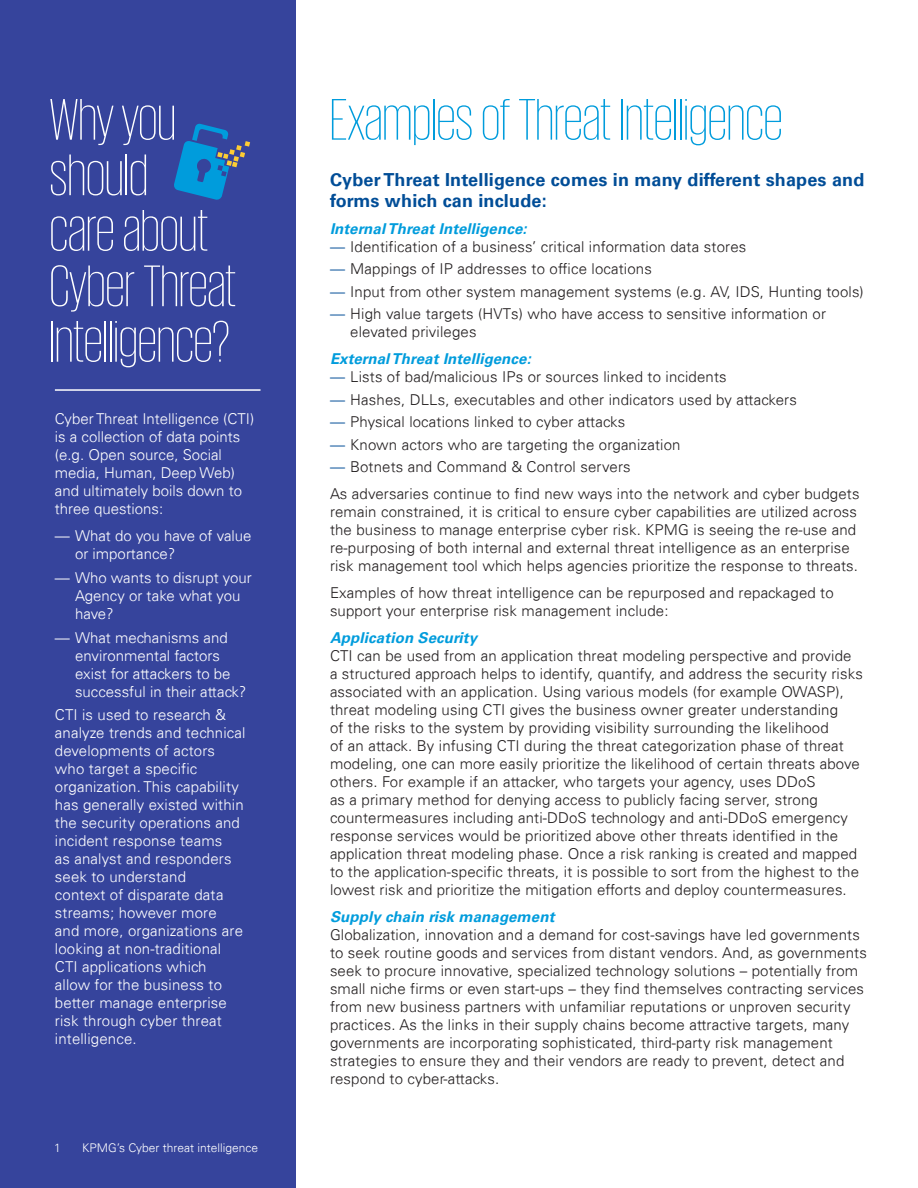
<style>
.page{position:relative;width:918px;height:1188px;background:#fff}
.page>*{position:absolute;margin:0;border:0;box-sizing:border-box;transform-origin:0 0}
.t1{font:200 60px/55.5px "KPMG";color:#fff}
.t2{font:200 60px "KPMG";color:#009cdc}
.t3{font:700 18px/21px "Univers 65";letter-spacing:.01em;color:#014d97}
.t4{font:300 15px/18px "Univers 45";letter-spacing:.01em;color:#231f20}
.t5{font:300 15px/18px "Univers 45";letter-spacing:.01em;color:#fff}
.t6{font:italic 700 15px "Univers 65";letter-spacing:.01em;color:#009cdc}
.t7{font:300 12px "Univers 45";color:#fff}
.s1{color:#014d97}
</style>
<div class="page">
<div style="left:0;top:0;width:296px;height:1188px;background:#36449c"></div>
<hr style="left:55px;top:389px;width:206px;height:2px;background:#fff">
<svg style="left:174px;top:123px;width:76px;height:77px"></svg>
<h1 class="t1" style="left:50px;top:90px;width:189px">Why you should<br>care about<br>Cyber Threat<br>Intelligence?</h1>
<p class="t5" style="left:55px;top:410px;width:201px">Cyber Threat Intelligence (CTI) is a collection of data points (e.g. Open source, Social media, Human, Deep Web) and ultimately boils down to three questions:</p>
<p class="t5" style="left:75px;top:527px;width:178px;text-indent:-20px">— What do you have of value or importance?</p>
<p class="t5" style="left:75px;top:569px;width:178px;text-indent:-20px">— Who wants to disrupt your<br>Agency or take what you have?</p>
<p class="t5" style="left:75px;top:628px;width:173px;text-indent:-20px">— What mechanisms and environmental factors exist for attackers to be successful in their attack?</p>
<p class="t5" style="left:55px;top:706px;width:192px">CTI is used to research &amp; analyze trends and technical developments of actors who target a specific organization. This capability has generally existed within the security operations and incident response teams<br>as analyst and responders seek to understand<br>context of disparate data streams; however more<br>and more, organizations are looking at non-traditional<br>CTI applications which allow for the business to better manage enterprise risk through cyber threat intelligence.</p>
<p class="t7" style="left:54px;top:1141px;width:8px">1</p>
<p class="t7" style="left:82px;top:1141px;width:177px">KPMG’s Cyber threat intelligence</p>
<h1 class="t2" style="left:330px;top:91px;width:454px">Examples of Threat Intelligence</h1>
<p class="t3" style="left:330px;top:169px;width:536px">Cyber Threat Intelligence comes in many different shapes and forms which can include:</p>
<p class="t6" style="left:330px;top:220px;width:198px">Internal Threat Intelligence:</p>
<p class="t4" style="left:330px;top:237px;width:418px"><span class="s1">—</span> Identification of a business’ critical information data stores</p>
<p class="t4" style="left:330px;top:260px;width:323px"><span class="s1">—</span> Mappings of IP addresses to office locations</p>
<p class="t4" style="left:330px;top:282px;width:535px"><span class="s1">—</span> Input from other system management systems (e.g. AV, IDS, Hunting tools)</p>
<p class="t4" style="left:350px;top:305px;width:477px;text-indent:-20px"><span class="s1">—</span> High value targets (HVTs) who have access to sensitive information or elevated privileges</p>
<p class="t6" style="left:330px;top:350px;width:202px">External Threat Intelligence:</p>
<p class="t4" style="left:330px;top:368px;width:398px"><span class="s1">—</span> Lists of bad/malicious IPs or sources linked to incidents</p>
<p class="t4" style="left:330px;top:390px;width:468px"><span class="s1">—</span> Hashes, DLLs, executables and other indicators used by attackers</p>
<p class="t4" style="left:330px;top:413px;width:297px"><span class="s1">—</span> Physical locations linked to cyber attacks</p>
<p class="t4" style="left:330px;top:435px;width:352px"><span class="s1">—</span> Known actors who are targeting the organization</p>
<p class="t4" style="left:330px;top:453px;width:531px;line-height:27px"><span class="s1">—</span> Botnets and Command &amp; Control servers<br>As adversaries continue to find new ways into the network and cyber budgets</p>
<p class="t4" style="left:330px;top:503px;width:529px">remain constrained, it is critical to ensure cyber capabilities are utilized across the business to manage enterprise cyber risk. KPMG is seeing the re-use and re-purposing of both internal and external threat intelligence as an enterprise risk management tool which helps agencies prioritize the response to threats.</p>
<p class="t4" style="left:330px;top:584px;width:505px">Examples of how threat intelligence can be repurposed and repackaged to support your enterprise risk management include:</p>
<p class="t6" style="left:330px;top:629px;width:149px">Application Security</p>
<p class="t4" style="left:330px;top:647px;width:534px">CTI can be used from an application threat modeling perspective and provide<br>a structured approach helps to identify, quantify, and address the security risks associated with an application. Using various models (for example OWASP), threat modeling using CTI gives the business owner greater understanding<br>of the risks to the system by providing visibility surrounding the likelihood<br>of an attack. By infusing CTI during the threat categorization phase of threat modeling, one can more easily prioritize the likelihood of certain threats above others. For example if an attacker, who targets your agency, uses DDoS<br>as a primary method for denying access to publicly facing server, strong countermeasures including anti-DDoS technology and anti-DDoS emergency response services would be prioritized above other threats identified in the application threat modeling phase. Once a risk ranking is created and mapped to the application-specific threats, it is possible to sort from the highest to the lowest risk and prioritize the mitigation efforts and deploy countermeasures.</p>
<p class="t6" style="left:330px;top:908px;width:226px">Supply chain risk management</p>
<p class="t4" style="left:330px;top:926px;width:538px">Globalization, innovation and a demand for cost-savings have led governments to seek routine goods and services from distant vendors. And, as governments seek to procure innovative, specialized technology solutions – potentially from small niche firms or even start-ups – they find themselves contracting services from new business partners with unfamiliar reputations or unproven security practices. As the links in their supply chains become attractive targets, many governments are incorporating sophisticated, third-party risk management strategies to ensure they and their vendors are ready to prevent, detect and respond to cyber-attacks.</p>
</div>
